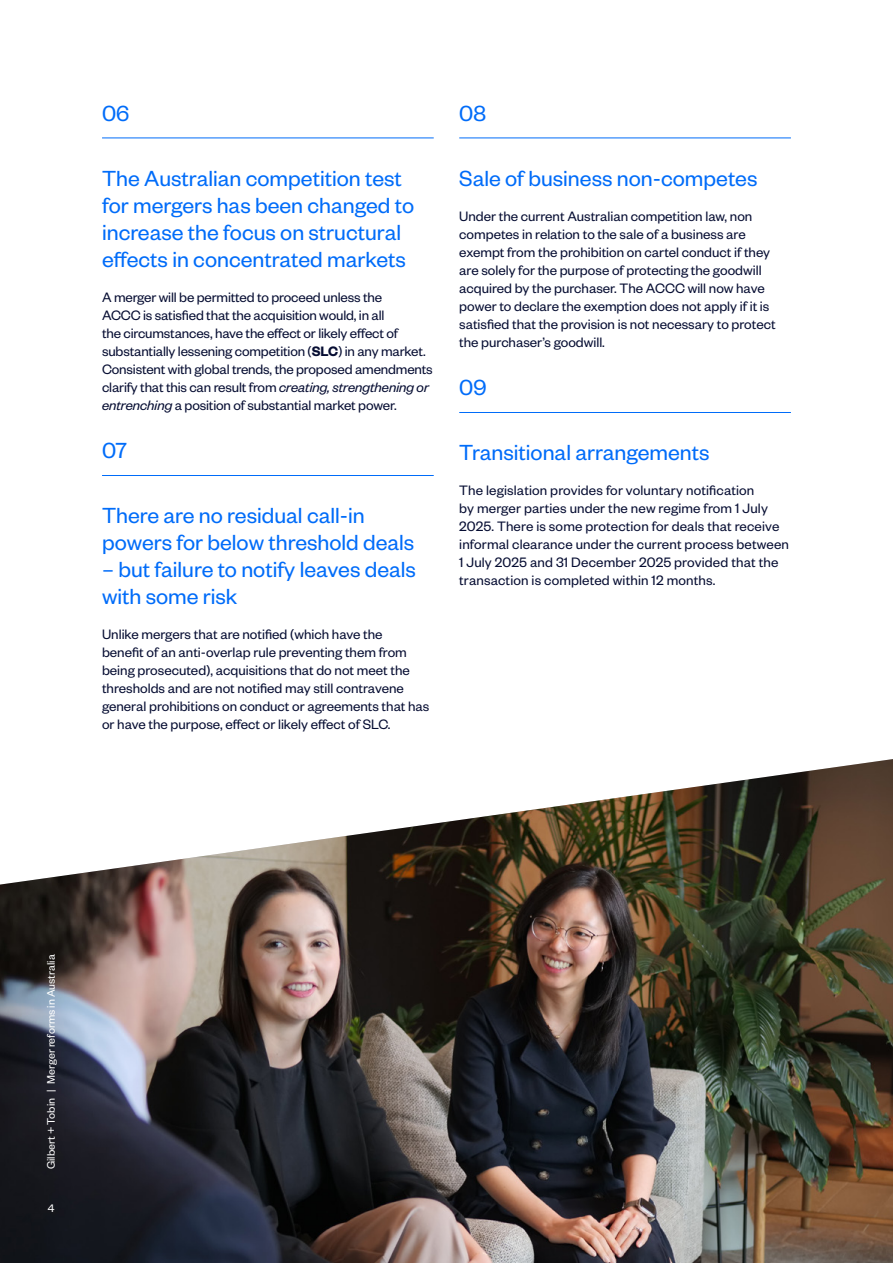
<style>
.page{position:relative;width:893px;height:1263px;background:#fff}
.page>*{position:absolute;margin:0;border:0;box-sizing:border-box;transform-origin:0 0}
.t1{font:24px/27px "Founders Grotesk";color:#006cf9}
.t2{font:15px/18px "Founders Grotesk";color:#060d32}
.t3{font:12px "Founders Grotesk";color:#fff}
.s1{font-weight:600}
.s2{font-style:italic}
</style>
<div class="page">
<hr style="left:892px;top:0;width:1px;height:1263px;background:#060d32">
<hr style="left:102px;top:138px;width:332px;height:1px;background:#006cf9">
<hr style="left:102px;top:475px;width:332px;height:1px;background:#006cf9">
<hr style="left:459px;top:138px;width:332px;height:1px;background:#006cf9">
<hr style="left:459px;top:412px;width:332px;height:1px;background:#006cf9">
<img style="left:0;top:759px;width:893px;height:504px">
<h1 class="t1" style="left:102px;top:98px;width:29px">06</h1>
<h1 class="t1" style="left:102px;top:163px;width:314px">The Australian competition test for mergers has been changed to increase the focus on structural effects in concentrated markets</h1>
<p class="t2" style="left:102px;top:287px;width:332px">A merger will be permitted to proceed unless the<br>ACCC is satisfied that the acquisition would, in all<br>the circumstances, have the effect or likely effect of substantially lessening competition (<span class="s1">SLC</span>) in any market.<br>Consistent with global trends, the proposed amendments clarify that this can result from <span class="s2">creating, strengthening or entrenching</span> a position of substantial market power.</p>
<h1 class="t1" style="left:102px;top:436px;width:27px">07</h1>
<h1 class="t1" style="left:102px;top:501px;width:314px">There are no residual call-in powers for below threshold deals</h1>
<h1 class="t1" style="left:102px;top:555px;width:315px">– but failure to notify leaves deals with some risk</h1>
<p class="t2" style="left:102px;top:625px;width:329px">Unlike mergers that are notified (which have the<br>benefit of an anti-overlap rule preventing them from being prosecuted), acquisitions that do not meet the thresholds and are not notified may still contravene general prohibitions on conduct or agreements that has or have the purpose, effect or likely effect of SLC.</p>
<h1 class="t1" style="left:459px;top:98px;width:28px">08</h1>
<h1 class="t1" style="left:459px;top:163px;width:300px">Sale of business non-competes</h1>
<p class="t2" style="left:459px;top:206px;width:318px">Under the current Australian competition law, non competes in relation to the sale of a business are exempt from the prohibition on cartel conduct if they are solely for the purpose of protecting the goodwill acquired by the purchaser. The ACCC will now have power to declare the exemption does not apply if it is satisfied that the provision is not necessary to protect the purchaser’s goodwill.</p>
<h1 class="t1" style="left:459px;top:373px;width:29px">09</h1>
<h1 class="t1" style="left:459px;top:438px;width:252px">Transitional arrangements</h1>
<p class="t2" style="left:459px;top:481px;width:331px">The legislation provides for voluntary notification<br>by merger parties under the new regime from 1 July 2025. There is some protection for deals that receive informal clearance under the current process between 1 July 2025 and 31 December 2025 provided that the transaction is completed within 12 months.</p>
<p class="t3" style="left:44px;top:1169px;width:216px;rotate:-90deg">Gilbert + Tobin | Merger reforms in Australia</p>
<p class="t3" style="left:48px;top:1201px;width:8px">4</p>
</div>
